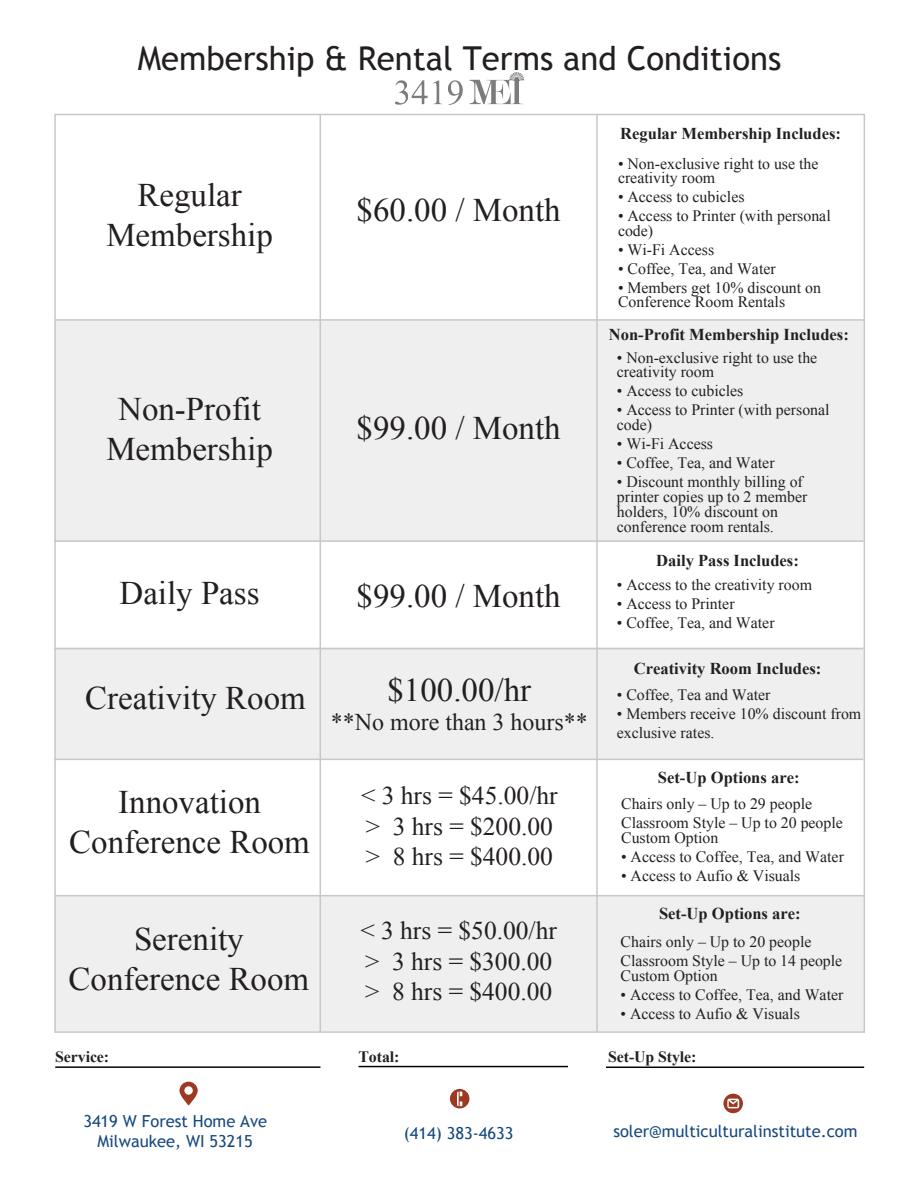
<style>
.page{position:relative;width:918px;height:1188px;background:#fff}
.page>*{position:absolute;margin:0;border:0;box-sizing:border-box;transform-origin:0 0}
.t1{font:33px/39.6px "Times New Roman";color:#231f20;text-align:center}
.t2{font:33px "Trebuchet MS";color:#231f20}
.t3{font:25.5px/30.6px "Times New Roman";color:#231f20}
.t4{font:24px "Times New Roman";color:#231f20}
.t5{font:700 16.5px "Times New Roman";color:#231f20}
.t6{font:16.5px/19.8px "Trebuchet MS";color:#16497d;text-align:center}
.t7{font:15.9px/14.2px "Times New Roman";color:#231f20}
.t8{font:700 15.9px "Times New Roman";letter-spacing:-.005em;color:#231f20}
</style>
<div class="page">
<img style="left:366px;top:72px;width:187px;height:42px">
<hr style="left:55px;top:319px;width:809px;height:2px;background:#c7c8ca">
<hr style="left:54px;top:540px;width:809px;height:2px;background:#c7c8ca">
<hr style="left:54px;top:648px;width:809px;height:1px;background:#c7c8ca">
<hr style="left:320px;top:114px;width:1px;height:918px;background:#c7c8ca">
<hr style="left:596px;top:114px;width:2px;height:918px;background:#c7c8ca">
<div style="left:55px;top:320px;width:808px;height:221px;background:#efeff0"></div>
<div style="left:55px;top:647px;width:809px;height:112px;background:#efeff0"></div>
<div style="left:55px;top:896px;width:809px;height:136px;background:#efeff0"></div>
<hr style="left:54px;top:759px;width:809px;height:1px;background:#c7c8ca">
<hr style="left:55px;top:895px;width:809px;height:1px;background:#c7c8ca">
<hr style="left:55px;top:1066px;width:265px;height:2px;background:#040503">
<hr style="left:359px;top:1066px;width:209px;height:1px;background:#040503">
<hr style="left:606px;top:1067px;width:258px;height:1px;background:#040503">
<svg style="left:179px;top:1082px;width:19px;height:23px"></svg>
<svg style="left:450px;top:1089px;width:19px;height:19px"></svg>
<svg style="left:723px;top:1094px;width:20px;height:19px"></svg>
<h1 class="t2" style="left:138px;top:38px;width:645px">Membership &amp; Rental Terms and Conditions</h1>
<h1 class="t1" style="left:106px;top:175px;width:168px">Regular<br>Membership</h1>
<h1 class="t1" style="left:106px;top:389px;width:168px">Non-Profit<br>Membership</h1>
<h1 class="t1" style="left:120px;top:573px;width:141px">Daily Pass</h1>
<h1 class="t1" style="left:357px;top:189px;width:206px">$60.00 / Month</h1>
<h1 class="t1" style="left:357px;top:407px;width:206px">$99.00 / Month</h1>
<p class="t5" style="left:620px;top:122px;width:222px">Regular Membership Includes:</p>
<p class="t7" style="left:618px;top:156px;width:202px">• Non-exclusive right to use the creativity room</p>
<p class="t7" style="left:618px;top:190px;width:128px">• Access to cubicles</p>
<p class="t7" style="left:618px;top:209px;width:214px">• Access to Printer (with personal code)</p>
<p class="t7" style="left:618px;top:242px;width:98px">• Wi-Fi Access</p>
<p class="t7" style="left:618px;top:261px;width:159px">• Coffee, Tea, and Water</p>
<p class="t7" style="left:618px;top:280px;width:205px">• Members get 10% discount on<br>Conference Room Rentals</p>
<p class="t5" style="left:609px;top:323px;width:242px">Non-Profit Membership Includes:</p>
<p class="t7" style="left:617px;top:350px;width:202px">• Non-exclusive right to use the creativity room</p>
<p class="t7" style="left:617px;top:384px;width:128px">• Access to cubicles</p>
<p class="t7" style="left:617px;top:403px;width:214px">• Access to Printer (with personal code)</p>
<p class="t7" style="left:617px;top:436px;width:98px">• Wi-Fi Access</p>
<p class="t7" style="left:617px;top:455px;width:159px">• Coffee, Tea, and Water</p>
<p class="t7" style="left:617px;top:474px;width:192px;line-height:15px">• Discount monthly billing of printer copies up to 2 member holders, 10% discount on conference room rentals.</p>
<p class="t5" style="left:656px;top:549px;width:144px">Daily Pass Includes:</p>
<h1 class="t1" style="left:357px;top:576px;width:206px">$99.00 / Month</h1>
<p class="t7" style="left:617px;top:577px;width:197px">• Access to the creativity room</p>
<p class="t7" style="left:617px;top:596px;width:119px">• Access to Printer</p>
<p class="t7" style="left:617px;top:615px;width:159px">• Coffee, Tea, and Water</p>
<h1 class="t1" style="left:85px;top:677px;width:222px">Creativity Room</h1>
<h1 class="t1" style="left:387px;top:670px;width:145px">$100.00/hr</h1>
<h3 class="t4" style="left:331px;top:706px;width:259px">**No more than 3 hours**</h3>
<h1 class="t1" style="left:69px;top:782px;width:242px">Innovation<br>Conference Room</h1>
<h1 class="t1" style="left:69px;top:919px;width:242px">Serenity<br>Conference Room</h1>
<h2 class="t3" style="left:361px;top:780px;width:198px">&lt; 3 hrs = $45.00/hr &gt; 3 hrs = $200.00 &gt; 8 hrs = $400.00</h2>
<h2 class="t3" style="left:360px;top:915px;width:198px">&lt; 3 hrs = $50.00/hr &gt; 3 hrs = $300.00 &gt; 8 hrs = $400.00</h2>
<p class="t5" style="left:634px;top:657px;width:189px">Creativity Room Includes:</p>
<p class="t7" style="left:617px;top:688px;width:155px">• Coffee, Tea and Water</p>
<p class="t7" style="left:617px;top:704px;width:246px;line-height:19px">• Members receive 10% discount from exclusive rates.</p>
<p class="t5" style="left:658px;top:766px;width:143px">Set-Up Options are:</p>
<p class="t7" style="left:621px;top:794px;width:223px;line-height:19px">Chairs only – Up to 29 people<br>Classroom Style – Up to 20 people</p>
<p class="t7" style="left:621px;top:830px;width:99px">Custom Option</p>
<p class="t7" style="left:621px;top:849px;width:224px">• Access to Coffee, Tea, and Water</p>
<p class="t7" style="left:621px;top:868px;width:181px">• Access to Aufio &amp; Visuals</p>
<p class="t5" style="left:659px;top:902px;width:143px">Set-Up Options are:</p>
<p class="t7" style="left:621px;top:932px;width:223px;line-height:19px">Chairs only – Up to 20 people<br>Classroom Style – Up to 14 people</p>
<p class="t7" style="left:621px;top:968px;width:99px">Custom Option</p>
<p class="t7" style="left:621px;top:987px;width:224px">• Access to Coffee, Tea, and Water</p>
<p class="t7" style="left:621px;top:1006px;width:181px">• Access to Aufio &amp; Visuals</p>
<p class="t8" style="left:55px;top:1046px;width:55px">Service:</p>
<p class="t8" style="left:359px;top:1046px;width:42px">Total:</p>
<p class="t8" style="left:608px;top:1046px;width:90px">Set-Up Style:</p>
<p class="t6" style="left:83px;top:1111px;width:185px">3419 W Forest Home Ave<br>Milwaukee, WI 53215</p>
<p class="t6" style="left:404px;top:1123px;width:111px">(414) 383-4633</p>
<p class="t6" style="left:613px;top:1122px;width:246px">soler@multiculturalinstitute.com</p>
</div>
